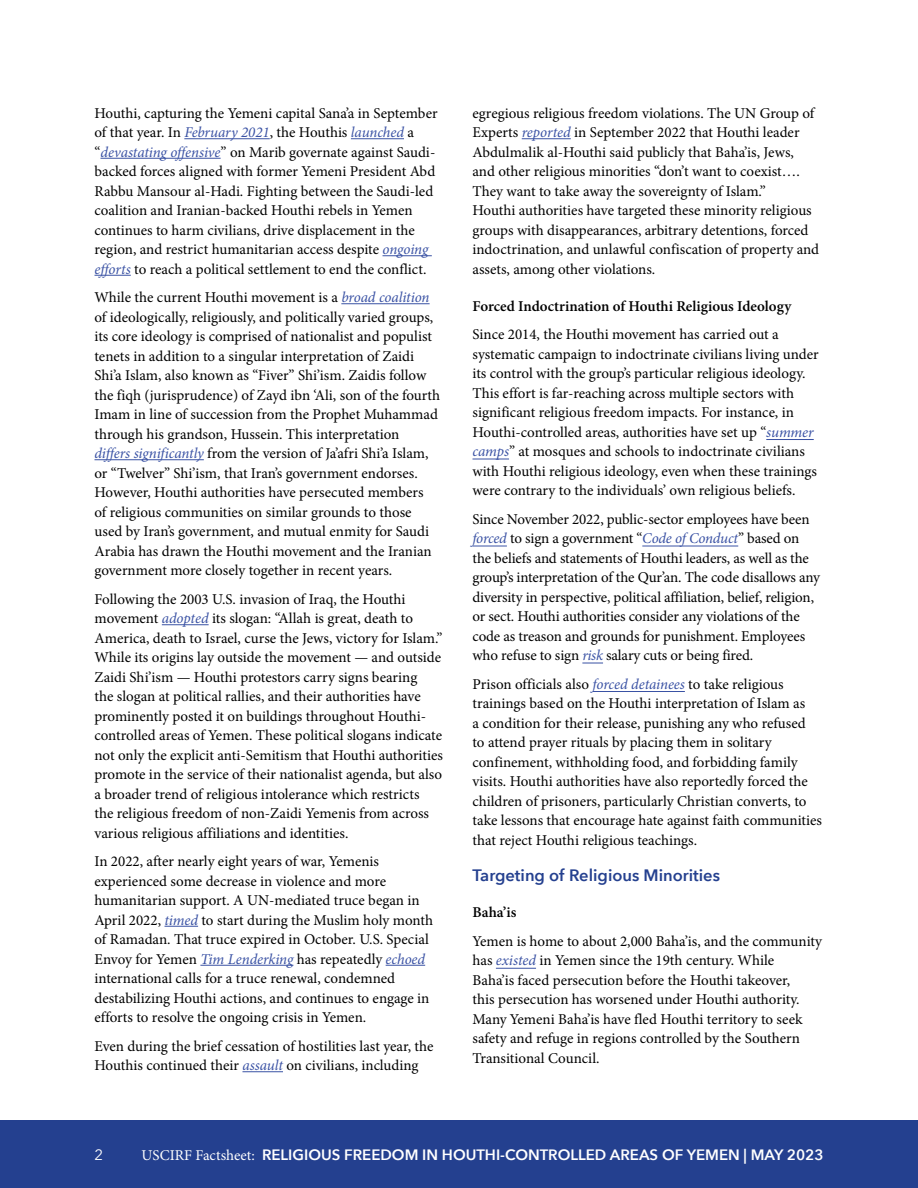
<style>
.page{position:relative;width:918px;height:1188px;background:#fff}
.page>*{position:absolute;margin:0;border:0;box-sizing:border-box;transform-origin:0 0}
.Body_no_indent{font:600 16.5px "Avenir Next";color:#24408f}
.Body_no_indent-2{font:15px/19.5px "Minion Pro";letter-spacing:-.005em;color:#000}
.Body_no_indent-3{font:600 15px/28.5px "Minion Pro";color:#000}
.t1{font:600 15px "Avenir Next";color:#fff}
.t2{font:15px "Avenir Next";color:#fff}
.s1{font-style:italic;color:#3a52a4}
.s2{font-weight:400}
.s3{font-weight:600}
.s4{font-family:"Minion Pro";font-weight:400}
</style>
<div class="page">
<div style="left:0;top:1120px;width:918px;height:68px;background:#24408f"></div>
<hr style="left:184px;top:138px;width:86px;height:1px;background:#3a52a4">
<hr style="left:351px;top:138px;width:53px;height:1px;background:#3a52a4">
<hr style="left:100px;top:158px;width:121px;height:1px;background:#3a52a4">
<hr style="left:383px;top:255px;width:49px;height:1px;background:#3a52a4">
<hr style="left:94px;top:275px;width:37px;height:1px;background:#3a52a4">
<hr style="left:341px;top:303px;width:89px;height:1px;background:#3a52a4">
<hr style="left:94px;top:459px;width:110px;height:1px;background:#3a52a4">
<hr style="left:162px;top:624px;width:47px;height:1px;background:#3a52a4">
<hr style="left:165px;top:926px;width:33px;height:1px;background:#3a52a4">
<hr style="left:200px;top:965px;width:93px;height:1px;background:#3a52a4">
<hr style="left:386px;top:965px;width:39px;height:1px;background:#3a52a4">
<hr style="left:242px;top:1071px;width:41px;height:1px;background:#3a52a4">
<hr style="left:522px;top:138px;width:49px;height:1px;background:#3a52a4">
<hr style="left:766px;top:439px;width:48px;height:1px;background:#3a52a4">
<hr style="left:472px;top:459px;width:37px;height:1px;background:#3a52a4">
<hr style="left:472px;top:546px;width:35px;height:1px;background:#3a52a4">
<hr style="left:642px;top:546px;width:96px;height:1px;background:#3a52a4">
<svg style="left:582px;top:663px;width:21px;height:1px"></svg>
<hr style="left:593px;top:691px;width:92px;height:1px;background:#3a52a4">
<hr style="left:496px;top:968px;width:40px;height:1px;background:#3a52a4">
<p class="Body_no_indent-2" style="left:94px;top:103px;width:345px">Houthi, capturing the Yemeni capital Sana’a in September of that year. In <span class="s1">February 2021</span>, the Houthis <span class="s1">launched</span> a “<span class="s1">devastating offensive</span>” on Marib governate against Saudi&shy;backed forces aligned with former Yemeni President Abd Rabbu Mansour al-Hadi. Fighting between the Saudi-led coalition and Iranian-backed Houthi rebels in Yemen continues to harm civilians, drive displacement in the region, and restrict humanitarian access despite <span class="s1">ongoing efforts</span> to reach a political settlement to end the conflict.</p>
<p class="Body_no_indent-2" style="left:94px;top:288px;width:347px">While the current Houthi movement is a <span class="s1">broad coalition </span>of ideologically, religiously, and politically varied groups, its core ideology is comprised of nationalist and populist tenets in addition to a singular interpretation of Zaidi Shi’a Islam, also known as “Fiver” Shi’ism. Zaidis follow the fiqh (jurisprudence) of Zayd ibn ‘Ali, son of the fourth Imam in line of succession from the Prophet Muhammad through his grandson, Hussein. This interpretation<br><span class="s1">differs significantly</span> from the version of Ja’afri Shi’a Islam, or “Twelver” Shi’ism, that Iran’s government endorses.<br>However, Houthi authorities have persecuted members<br>of religious communities on similar grounds to those used by Iran’s government, and mutual enmity for Saudi Arabia has drawn the Houthi movement and the Iranian government more closely together in recent years.</p>
<p class="Body_no_indent-2" style="left:94px;top:589px;width:350px">Following the 2003 U.S. invasion of Iraq, the Houthi movement <span class="s1">adopted</span> its slogan: “Allah is great, death to America, death to Israel, curse the Jews, victory for Islam.” While its origins lay outside the movement — and outside Zaidi Shi’ism — Houthi protestors carry signs bearing<br>the slogan at political rallies, and their authorities have prominently posted it on buildings throughout Houthi&shy;controlled areas of Yemen. These political slogans indicate not only the explicit anti-Semitism that Houthi authorities promote in the service of their nationalist agenda, but also a broader trend of religious intolerance which restricts<br>the religious freedom of non-Zaidi Yemenis from across various religious affiliations and identities.</p>
<p class="Body_no_indent-2" style="left:94px;top:852px;width:340px">In 2022, after nearly eight years of war, Yemenis experienced some decrease in violence and more humanitarian support. A UN-mediated truce began in April 2022, <span class="s1">timed</span> to start during the Muslim holy month of Ramadan. That truce expired in October. U.S. Special Envoy for Yemen <span class="s1">Tim Lenderking</span> has repeatedly <span class="s1">echoed </span>international calls for a truce renewal, condemned destabilizing Houthi actions, and continues to engage in efforts to resolve the ongoing crisis in Yemen.</p>
<p class="Body_no_indent-2" style="left:94px;top:1036px;width:341px">Even during the brief cessation of hostilities last year, the<br>Houthis continued their <span class="s1">assault</span> on civilians, including</p>
<p class="Body_no_indent-2" style="left:472px;top:103px;width:343px">egregious religious freedom violations. The UN Group of Experts <span class="s1">reported</span> in September 2022 that Houthi leader Abdulmalik al-Houthi said publicly that Baha’is, Jews, and other religious minorities “don’t want to coexist….</p>
<p class="Body_no_indent-2" style="left:472px;top:181px;width:348px">They want to take away the sovereignty of Islam.”<br>Houthi authorities have targeted these minority religious groups with disappearances, arbitrary detentions, forced indoctrination, and unlawful confiscation of property and assets, among other violations.</p>
<p class="Body_no_indent-3" style="left:472px;top:291px;width:320px">Forced Indoctrination of Houthi Religious Ideology<br><span class="s2">Since 2014, the Houthi movement has carried out a</span></p>
<p class="Body_no_indent-2" style="left:472px;top:344px;width:348px">systematic campaign to indoctrinate civilians living under its control with the group’s particular religious ideology.<br>This effort is far-reaching across multiple sectors with significant religious freedom impacts. For instance, in Houthi-controlled areas, authorities have set up “<span class="s1">summer camps</span>” at mosques and schools to indoctrinate civilians with Houthi religious ideology, even when these trainings were contrary to the individuals’ own religious beliefs.</p>
<p class="Body_no_indent-2" style="left:472px;top:509px;width:349px">Since November 2022, public-sector employees have been <span class="s1">forced</span> to sign a government “<span class="s1">Code of Conduct</span>” based on the beliefs and statements of Houthi leaders, as well as the group’s interpretation of the Qur’an. The code disallows any diversity in perspective, political affiliation, belief, religion, or sect. Houthi authorities consider any violations of the code as treason and grounds for punishment. Employees who refuse to sign <span class="s1">risk</span> salary cuts or being fired.</p>
<p class="Body_no_indent-2" style="left:472px;top:674px;width:351px">Prison officials also <span class="s1">forced detainees</span> to take religious trainings based on the Houthi interpretation of Islam as<br>a condition for their release, punishing any who refused<br>to attend prayer rituals by placing them in solitary confinement, withholding food, and forbidding family visits. Houthi authorities have also reportedly forced the children of prisoners, particularly Christian converts, to take lessons that encourage hate against faith communities that reject Houthi religious teachings.</p>
<p class="Body_no_indent" style="left:473px;top:861px;width:249px">Targeting of Religious Minorities</p>
<p class="Body_no_indent-2" style="left:472px;top:898px;width:351px;line-height:28.5px"><span class="s3">Baha’is<br></span>Yemen is home to about 2,000 Baha’is, and the community</p>
<p class="Body_no_indent-2" style="left:472px;top:951px;width:331px">has <span class="s1">existed</span> in Yemen since the 19th century. While Baha’is faced persecution before the Houthi takeover, this persecution has worsened under Houthi authority.<br>Many Yemeni Baha’is have fled Houthi territory to seek safety and refuge in regions controlled by the Southern Transitional Council.</p>
<p class="t2" style="left:94px;top:1142px;width:10px">2</p>
<p class="t1" style="left:142px;top:1142px;width:683px"><span class="s4">USCIRF Factsheet:</span> RELIGIOUS FREEDOM IN HOUTHI-CONTROLLED AREAS OF YEMEN | MAY 2023</p>
</div>
